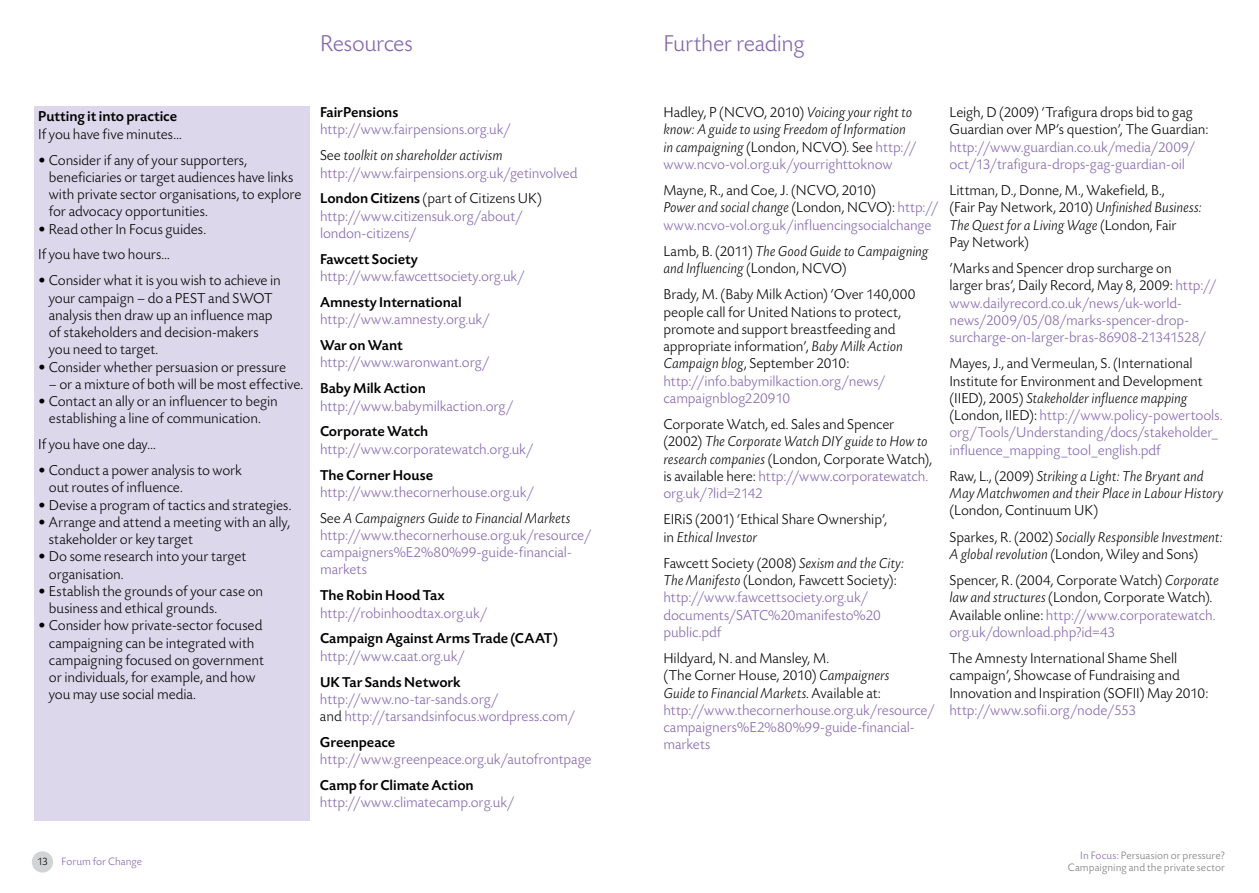
<style>
.page{position:relative;width:1259px;height:893px;background:#fff}
.page>*{position:absolute;margin:0;border:0;box-sizing:border-box;transform-origin:0 0}
.t1{font:300 24px "Today SB";letter-spacing:-.015em;color:#8365ac}
.t2{font:300 15px/17.2px "Today SB";letter-spacing:-.005em;color:#000}
.t3{font:300 15px/17.2px "Today SB";letter-spacing:-.005em;color:#8365ac}
.t4{font:italic 300 15px/17.2px "Today SB";color:#000}
.t5{font:500 15px "Today SB";letter-spacing:-.005em;color:#000}
.t6{font:300 11.25px/12px "Today SB";letter-spacing:.005em;color:#797a7c;text-align:right}
.t7{font:300 11.25px "Today SB";letter-spacing:.005em;color:#8365ac}
.t8{font:300 11.25px "Today SB";color:#000}
.s1{color:#000}
.s2{font-style:italic;color:#000}
.s3{font-weight:500;color:#000}
.s4{font-style:normal;color:#8365ac}
.s5{font-style:normal}
.s6{font-style:italic}
.s7{color:#8365ac}
</style>
<div class="page">
<div style="left:32px;top:851px;width:21px;height:22px;background:#d1d3d4;border-radius:50%"></div>
<div style="left:34px;top:106px;width:275px;height:715px;background:#ddd7eb"></div>
<h1 class="t1" style="left:320px;top:31px;width:94px">Resources</h1>
<h1 class="t1" style="left:663px;top:31px;width:143px">Further reading</h1>
<p class="t5" style="left:38px;top:109px;width:140px">Putting it into practice</p>
<p class="t2" style="left:38px;top:126px;width:145px">If you have five minutes…</p>
<p class="t2" style="left:49px;top:152px;width:254px;text-indent:-11px">• Consider if any of your supporters, beneficiaries or target audiences have links with private sector organisations, to explore for advocacy opportunities.</p>
<p class="t2" style="left:38px;top:216px;width:169px;line-height:25.8px">• Read other In Focus guides.<br>If you have two hours…</p>
<p class="t2" style="left:49px;top:273px;width:234px;text-indent:-11px">• Consider what it is you wish to achieve in your campaign – do a PEST and SWOT analysis then draw up an influence map of stakeholders and decision-makers you need to target.</p>
<p class="t2" style="left:38px;top:359px;width:249px">• Consider whether persuasion or pressure</p>
<p class="t2" style="left:49px;top:376px;width:256px">– or a mixture of both will be most effective.</p>
<p class="t2" style="left:38px;top:393px;width:241px;text-align:center">• Contact an ally or an influencer to begin establishing a line of communication.</p>
<p class="t2" style="left:38px;top:436px;width:119px">If you have one day…</p>
<p class="t2" style="left:49px;top:462px;width:195px;text-indent:-11px">• Conduct a power analysis to work out routes of influence.</p>
<p class="t2" style="left:38px;top:497px;width:255px">• Devise a program of tactics and strategies.</p>
<p class="t2" style="left:49px;top:514px;width:243px;text-indent:-11px">• Arrange and attend a meeting with an ally, stakeholder or key target</p>
<p class="t2" style="left:49px;top:549px;width:199px;text-indent:-11px">• Do some research into your target organisation.</p>
<p class="t2" style="left:49px;top:583px;width:216px;text-indent:-11px">• Establish the grounds of your case on business and ethical grounds.</p>
<p class="t2" style="left:49px;top:618px;width:216px;text-indent:-11px">• Consider how private-sector focused campaigning can be integrated with campaigning focused on government or individuals, for example, and how you may use social media.</p>
<p class="t5" style="left:320px;top:104px;width:80px">FairPensions</p>
<p class="t3" style="left:320px;top:117px;width:193px;line-height:25.8px">http://www.fairpensions.org.uk/<br><span class="s1">See</span> <span class="s2">toolkit on shareholder activism</span></p>
<p class="t3" style="left:320px;top:160px;width:259px;line-height:25.8px">http://www.fairpensions.org.uk/getinvolved<br><span class="s3">London Citizens</span> <span class="s1">(part of Citizens UK)</span></p>
<p class="t3" style="left:320px;top:208px;width:205px">http://www.citizensuk.org/about/ london-citizens/</p>
<p class="t5" style="left:320px;top:251px;width:100px">Fawcett Society</p>
<p class="t3" style="left:320px;top:268px;width:207px">http://www.fawcettsociety.org.uk/</p>
<p class="t5" style="left:320px;top:294px;width:143px">Amnesty International</p>
<p class="t3" style="left:320px;top:311px;width:172px">http://www.amnesty.org.uk/</p>
<p class="t5" style="left:320px;top:337px;width:84px">War on Want</p>
<p class="t3" style="left:320px;top:355px;width:171px">http://www.waronwant.org/</p>
<p class="t5" style="left:320px;top:380px;width:107px">Baby Milk Action</p>
<p class="t3" style="left:320px;top:398px;width:195px">http://www.babymilkaction.org/</p>
<p class="t5" style="left:320px;top:424px;width:110px">Corporate Watch</p>
<p class="t3" style="left:320px;top:441px;width:215px">http://www.corporatewatch.org.uk/</p>
<p class="t5" style="left:320px;top:467px;width:115px">The Corner House</p>
<p class="t4" style="left:320px;top:480px;width:252px;line-height:25.8px"><span class="s4">http://www.thecornerhouse.org.uk/<br></span><span class="s5">See</span> A Campaigners Guide to Financial Markets</p>
<p class="t3" style="left:320px;top:527px;width:273px">http://www.thecornerhouse.org.uk/resource/ campaigners%E2%80%99-guide-financial&shy;markets</p>
<p class="t5" style="left:320px;top:587px;width:126px">The Robin Hood Tax</p>
<p class="t3" style="left:320px;top:605px;width:169px">http://robinhoodtax.org.uk/</p>
<p class="t5" style="left:320px;top:631px;width:239px">Campaign Against Arms Trade (CAAT)</p>
<p class="t3" style="left:320px;top:648px;width:147px">http://www.caat.org.uk/</p>
<p class="t5" style="left:320px;top:674px;width:142px">UK Tar Sands Network</p>
<p class="t3" style="left:320px;top:691px;width:257px">http://www.no-tar-sands.org/<br><span class="s1">and</span> http://tarsandsinfocus.wordpress.com/</p>
<p class="t5" style="left:320px;top:734px;width:77px">Greenpeace</p>
<p class="t3" style="left:320px;top:751px;width:273px">http://www.greenpeace.org.uk/autofrontpage</p>
<p class="t5" style="left:320px;top:777px;width:155px">Camp for Climate Action</p>
<p class="t3" style="left:320px;top:794px;width:196px">http://www.climatecamp.org.uk/</p>
<p class="t4" style="left:663px;top:104px;width:255px"><span class="s5">Hadley, P (NCVO, 2010)</span> Voicing your right to know: A guide to using Freedom of Information in campaigning <span class="s5">(London, NCVO). See</span> <span class="s4">http:// www.ncvo-vol.org.uk/yourrighttoknow</span></p>
<p class="t3" style="left:663px;top:182px;width:277px"><span class="s1">Mayne, R., and Coe, J. (NCVO, 2010)<br></span><span class="s2">Power and social change</span> <span class="s1">(London, NCVO):</span> http:// www.ncvo-vol.org.uk/influencingsocialchange</p>
<p class="t4" style="left:663px;top:243px;width:266px"><span class="s5">Lamb, B. (2011)</span> The Good Guide to Campaigning and Influencing <span class="s5">(London, NCVO)</span></p>
<p class="t2" style="left:663px;top:286px;width:254px">Brady, M. (Baby Milk Action) ‘Over 140,000 people call for United Nations to protect, promote and support breastfeeding and appropriate information’, <span class="s6">Baby Milk Action Campaign blog</span>, September 2010: <span class="s7">http://info.babymilkaction.org/news/ campaignblog220910</span></p>
<p class="t2" style="left:663px;top:416px;width:270px">Corporate Watch, ed. Sales and Spencer (2002) <span class="s6">The Corporate Watch DIY guide to How to research companies</span> (London, Corporate Watch), is available here: <span class="s7">http://www.corporatewatch. org.uk/?lid=2142</span></p>
<p class="t2" style="left:663px;top:511px;width:225px">EIRiS (2001) ‘Ethical Share Ownership’, in <span class="s6">Ethical Investor</span></p>
<p class="t3" style="left:663px;top:555px;width:242px"><span class="s1">Fawcett Society (2008)</span> <span class="s2">Sexism and the City:<br>The Manifesto</span> <span class="s1">(London, Fawcett Society): </span>http://www.fawcettsociety.org.uk/ documents/SATC%20manifesto%20 public.pdf</p>
<p class="t3" style="left:663px;top:650px;width:273px"><span class="s1">Hildyard, N. and Mansley, M.<br>(The Corner House, 2010)</span> <span class="s2">Campaigners<br>Guide to Financial Markets</span><span class="s1">. Available at: </span>http://www.thecornerhouse.org.uk/resource/ campaigners%E2%80%99-guide-financial&shy;markets</p>
<p class="t2" style="left:949px;top:104px;width:260px">Leigh, D (2009) ‘Trafigura drops bid to gag<br>Guardian over MP’s question’, The Guardian:</p>
<p class="t3" style="left:949px;top:139px;width:248px">http://www.guardian.co.uk/media/2009/ oct/13/trafigura-drops-gag-guardian-oil</p>
<p class="t2" style="left:949px;top:182px;width:254px">Littman, D., Donne, M., Wakefield, B.,<br>(Fair Pay Network, 2010) <span class="s6">Unfinished Business:<br>The Quest for a Living Wage</span> (London, Fair<br>Pay Network)</p>
<p class="t3" style="left:949px;top:260px;width:269px"><span class="s1">‘Marks and Spencer drop surcharge on<br>larger bras’, Daily Record, May 8, 2009:</span> http:// www.dailyrecord.co.uk/news/uk-world&shy;news/2009/05/08/marks-spencer-drop&shy;surcharge-on-larger-bras-86908-21341528/</p>
<p class="t3" style="left:949px;top:355px;width:274px"><span class="s1">Mayes, J., and Vermeulan, S. (International Institute for Environment and Development (IIED), 2005)</span> <span class="s2">Stakeholder influence mapping </span><span class="s1">(London, IIED):</span> http://www.policy-powertools. org/Tools/Understanding/docs/stakeholder_ influence_mapping_tool_english.pdf</p>
<p class="t4" style="left:949px;top:468px;width:275px"><span class="s5">Raw, L., (2009)</span> Striking a Light: The Bryant and<br>May Matchwomen and their Place in Labour History</p>
<p class="t2" style="left:949px;top:498px;width:275px;line-height:26.2px">(London, Continuum UK)<br>Sparkes, R. (2002) <span class="s6">Socially Responsible Investment:</span></p>
<p class="t2" style="left:949px;top:541px;width:271px;line-height:26.2px"><span class="s6">A global revolution</span> (London, Wiley and Sons)<br>Spencer, R. (2004, Corporate Watch) <span class="s6">Corporate</span></p>
<p class="t3" style="left:949px;top:589px;width:268px"><span class="s2">law and structures</span> <span class="s1">(London, Corporate Watch).<br>Available online:</span> http://www.corporatewatch. org.uk/download.php?id=43</p>
<p class="t2" style="left:949px;top:650px;width:260px">The Amnesty International Shame Shell campaign’, Showcase of Fundraising and<br>Innovation and Inspiration (SOFII) May 2010:</p>
<p class="t3" style="left:949px;top:702px;width:188px">http://www.sofii.org/node/553</p>
<p class="t8" style="left:37px;top:856px;width:12px">13</p>
<p class="t7" style="left:62px;top:856px;width:82px">Forum for Change</p>
<p class="t6" style="left:1068px;top:850px;width:159px"><span class="s7">In Focus:</span> Persuasion or pressure?<br>Campaigning and the private sector</p>
</div>
